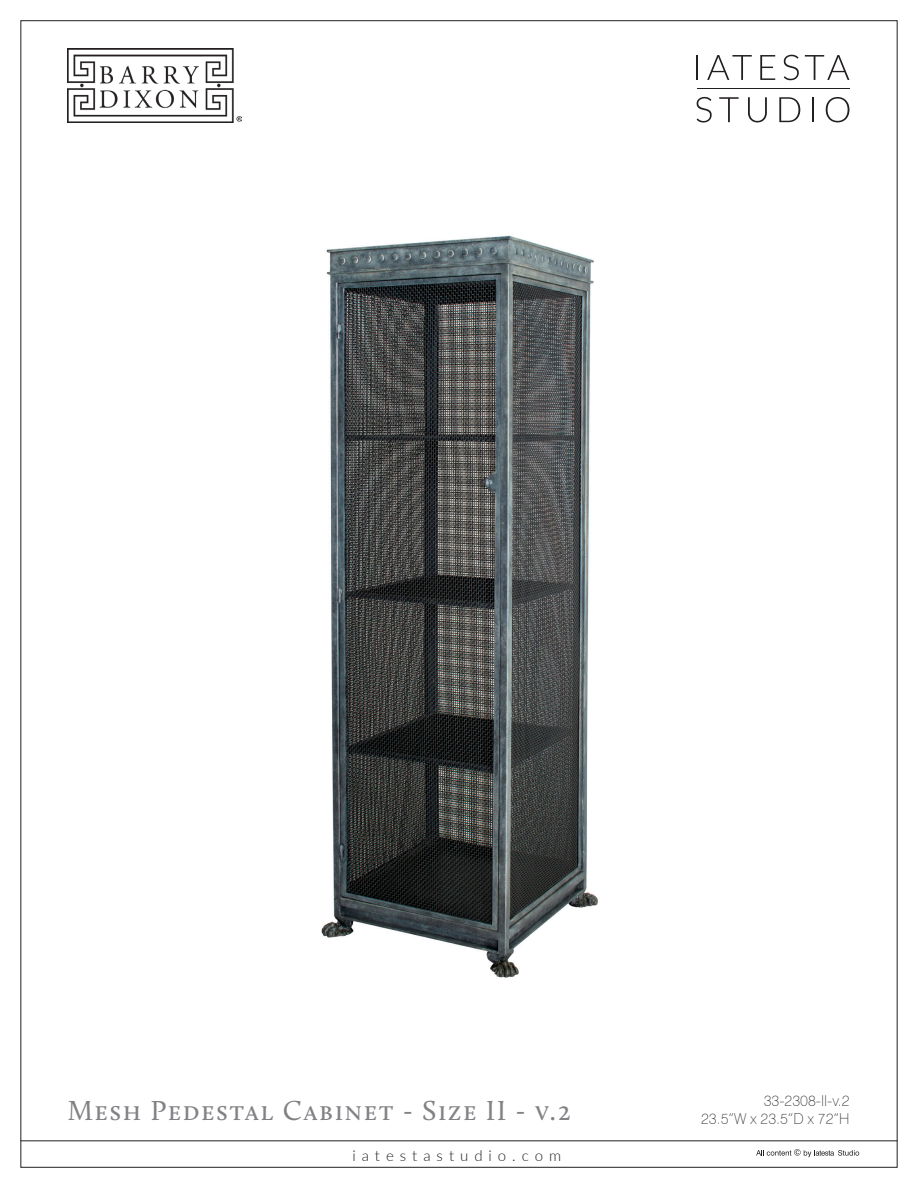
<style>
.page{position:relative;width:918px;height:1188px;background:#fff}
.page>*{position:absolute;margin:0;border:0;box-sizing:border-box;transform-origin:0 0}
.t1{font:28.5px "Calluna";letter-spacing:.05em;color:#818285}
.t2{font:100 15px "Swiss 721 BT";color:#231f20}
.t3{font:300 15px "Lato";letter-spacing:.4em;color:#231f20}
</style>
<div class="page">
<svg style="left:784px;top:55px;width:15px;height:25px"></svg>
<svg style="left:697px;top:97px;width:15px;height:26px"></svg>
<svg style="left:697px;top:55px;width:1px;height:25px"></svg>
<svg style="left:707px;top:55px;width:45px;height:25px"></svg>
<svg style="left:760px;top:55px;width:15px;height:25px"></svg>
<svg style="left:805px;top:55px;width:44px;height:25px"></svg>
<svg style="left:719px;top:97px;width:20px;height:25px"></svg>
<svg style="left:748px;top:97px;width:19px;height:25px"></svg>
<svg style="left:779px;top:97px;width:21px;height:25px"></svg>
<hr style="left:812px;top:97px;width:2px;height:25px;background:#231f20">
<svg style="left:826px;top:97px;width:23px;height:25px"></svg>
<hr style="left:697px;top:88px;width:152px;height:1px;background:#231f20">
<svg style="left:756px;top:1149px;width:103px;height:8px"></svg>
<hr style="left:20px;top:1141px;width:878px;height:1px;background:#231f20">
<img style="left:68px;top:49px;width:174px;height:74px">
<img style="left:321px;top:235px;width:277px;height:743px">
<p class="t1" style="left:68px;top:1093px;width:505px">Mesh Pedestal Cabinet - Size II - v.2</p>
<p class="t2" style="left:764px;top:1091px;width:87px">33-2308-II-v.2</p>
<p class="t2" style="left:701px;top:1109px;width:150px">23.5”W x 23.5”D x 72”H</p>
<p class="t3" style="left:352px;top:1145px;width:210px">iatestastudio.com</p>
</div>
